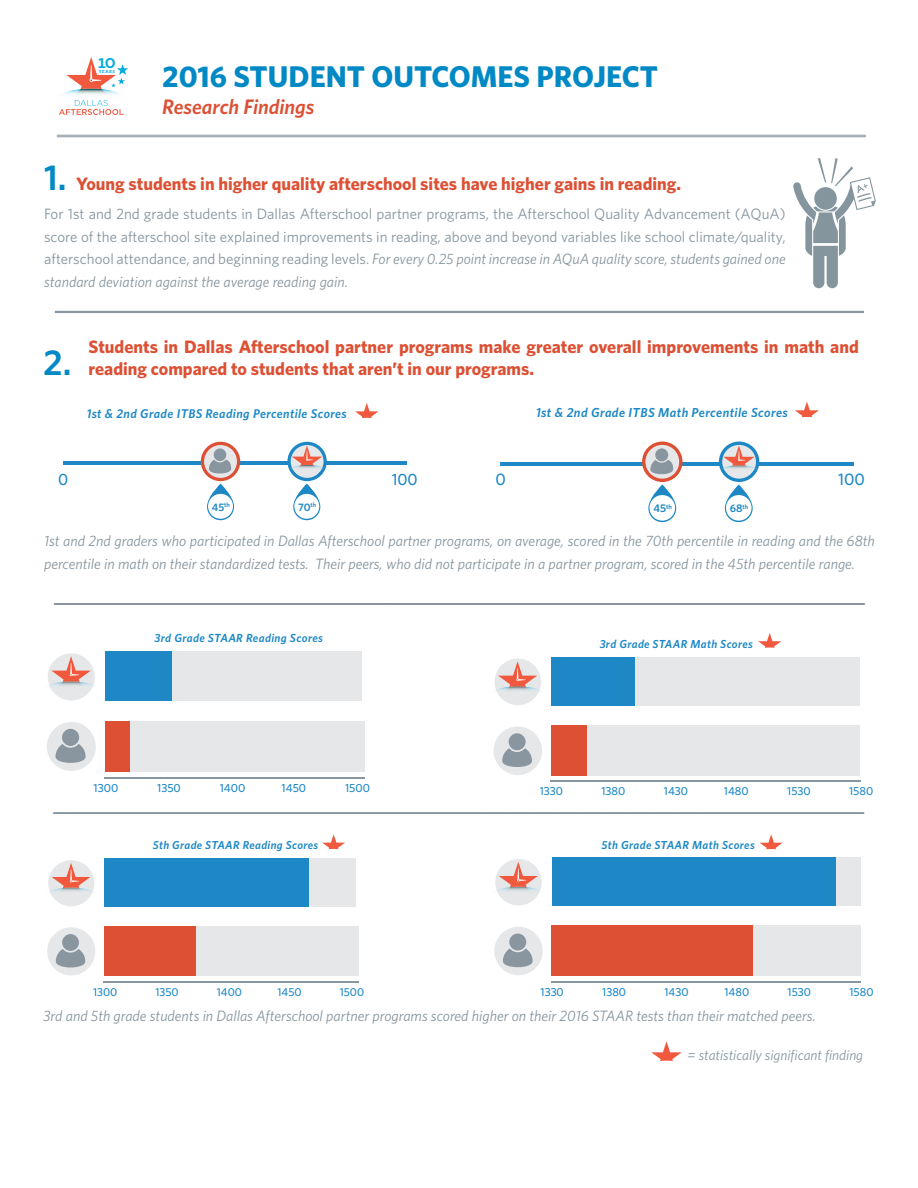
<style>
.page{position:relative;width:918px;height:1188px;background:#fff}
.page>*{position:absolute;margin:0;border:0;box-sizing:border-box;transform-origin:0 0}
.t1{font:600 36px "Whitney";color:#0089c4}
.t2{font:700 30px "Whitney";color:#0089c4}
.t3{font:italic 600 21px "Whitney";color:#dc5034}
.t4{font:700 18.9px "Archer";color:#00acdd}
.t5{font:700 18px/21.6px "Whitney";color:#dc5034}
.t6{font:500 16.8px "Whitney";color:#1d88c5}
.t7{font:500 16.35px "Whitney";color:#1d88c5}
.t8{font:15px/22.5px "Whitney";color:#85949e;text-align:justify}
.t9{font:italic 15px/22.5px "Whitney";color:#85949e}
.t10{font:italic 14.25px "Whitney";color:#85949e}
.t11{font:italic 600 13.05px "Whitney";letter-spacing:.03em;color:#1d88c5}
.t12{font:italic 600 12.75px "Whitney";letter-spacing:.03em;color:#1d88c5}
.t13{font:italic 600 11.7px "Whitney";letter-spacing:.03em;color:#1d88c5}
.t14{font:500 11.7px "Whitney";color:#1d88c5}
.t15{font:italic 600 11.55px "Whitney";letter-spacing:.03em;color:#1d88c5}
.t16{font:500 11.55px "Whitney";color:#1d88c5}
.t17{font:600 11.25px "Whitney";color:#1d88c5}
.t18{font:600 10.95px "Whitney";color:#1d88c5}
.t19{font:700 4.65px "Archer";letter-spacing:.11em;color:#00acdd}
.s1{font-weight:600;font-size:36px;color:#0089c4}
.s2{font-style:italic}
</style>
<div class="page">
<hr style="left:55px;top:311px;width:809px;height:2px;background:#8996a0">
<svg style="left:59px;top:57px;width:70px;height:58px"></svg>
<svg style="left:793px;top:158px;width:83px;height:130px"></svg>
<hr style="left:63px;top:462px;width:343px;height:3px;background:#1d88c5">
<svg style="left:287px;top:442px;width:40px;height:39px"></svg>
<svg style="left:201px;top:442px;width:39px;height:39px"></svg>
<svg style="left:355px;top:403px;width:24px;height:15px"></svg>
<svg style="left:207px;top:484px;width:27px;height:36px"></svg>
<div style="left:208px;top:494px;width:25px;height:25px;background:#fff;border-radius:50%"></div>
<svg style="left:293px;top:484px;width:27px;height:36px"></svg>
<div style="left:294px;top:494px;width:25px;height:25px;background:#fff;border-radius:50%"></div>
<hr style="left:500px;top:462px;width:353px;height:3px;background:#1d88c5">
<svg style="left:719px;top:442px;width:40px;height:40px"></svg>
<svg style="left:642px;top:442px;width:41px;height:40px"></svg>
<svg style="left:795px;top:402px;width:24px;height:15px"></svg>
<svg style="left:648px;top:485px;width:28px;height:37px"></svg>
<div style="left:650px;top:495px;width:25px;height:26px;background:#fff;border-radius:50%"></div>
<svg style="left:725px;top:485px;width:28px;height:37px"></svg>
<div style="left:726px;top:495px;width:26px;height:26px;background:#fff;border-radius:50%"></div>
<div style="left:551px;top:725px;width:309px;height:51px;background:#e6e7e9"></div>
<div style="left:551px;top:657px;width:309px;height:49px;background:#e6e7e9"></div>
<hr style="left:550px;top:780px;width:310px;height:2px;background:#8996a0">
<div style="left:551px;top:725px;width:36px;height:51px;background:#dd5033"></div>
<div style="left:551px;top:657px;width:83px;height:49px;background:#1d88c5"></div>
<div style="left:495px;top:659px;width:46px;height:46px;background:#e6e7e9;border-radius:50%"></div>
<img style="left:496px;top:688px;width:44px;height:17px">
<img style="left:500px;top:687px;width:36px;height:11px">
<svg style="left:498px;top:661px;width:39px;height:26px"></svg>
<div style="left:494px;top:726px;width:48px;height:49px;background:#e6e7e9;border-radius:50%"></div>
<div style="left:509px;top:733px;width:17px;height:17px;background:#8996a0;border-radius:50%"></div>
<svg style="left:502px;top:748px;width:30px;height:19px"></svg>
<svg style="left:758px;top:633px;width:23px;height:15px"></svg>
<div style="left:104px;top:926px;width:255px;height:50px;background:#e6e7e9"></div>
<div style="left:104px;top:858px;width:252px;height:49px;background:#e6e7e9"></div>
<div style="left:104px;top:926px;width:92px;height:50px;background:#dd5033"></div>
<div style="left:104px;top:858px;width:204px;height:49px;background:#1d88c5"></div>
<hr style="left:103px;top:982px;width:256px;height:1px;background:#8996a0">
<div style="left:48px;top:860px;width:46px;height:46px;background:#e6e7e9;border-radius:50%"></div>
<img style="left:50px;top:890px;width:43px;height:16px">
<img style="left:52px;top:889px;width:38px;height:10px">
<svg style="left:52px;top:863px;width:38px;height:26px"></svg>
<div style="left:47px;top:927px;width:48px;height:48px;background:#e6e7e9;border-radius:50%"></div>
<div style="left:62px;top:934px;width:17px;height:17px;background:#8996a0;border-radius:50%"></div>
<svg style="left:56px;top:949px;width:29px;height:19px"></svg>
<svg style="left:322px;top:834px;width:23px;height:15px"></svg>
<div style="left:105px;top:721px;width:260px;height:51px;background:#e6e7e9"></div>
<div style="left:105px;top:652px;width:257px;height:49px;background:#e6e7e9"></div>
<div style="left:105px;top:721px;width:25px;height:51px;background:#dd5033"></div>
<div style="left:105px;top:652px;width:67px;height:49px;background:#1d88c5"></div>
<hr style="left:104px;top:777px;width:261px;height:2px;background:#8996a0">
<div style="left:48px;top:653px;width:47px;height:47px;background:#e6e7e9;border-radius:50%"></div>
<img style="left:49px;top:684px;width:43px;height:16px">
<img style="left:53px;top:682px;width:36px;height:11px">
<svg style="left:51px;top:656px;width:40px;height:26px"></svg>
<svg style="left:47px;top:722px;width:49px;height:49px"></svg>
<div style="left:553px;top:925px;width:200px;height:50px;background:#dd5033"></div>
<div style="left:552px;top:926px;width:308px;height:50px;background:#e6e7e9"></div>
<div style="left:552px;top:857px;width:308px;height:49px;background:#e6e7e9"></div>
<div style="left:552px;top:926px;width:201px;height:50px;background:#dd5033"></div>
<div style="left:552px;top:857px;width:284px;height:49px;background:#1d88c5"></div>
<hr style="left:551px;top:981px;width:309px;height:2px;background:#8996a0">
<div style="left:495px;top:859px;width:47px;height:46px;background:#e6e7e9;border-radius:50%"></div>
<img style="left:497px;top:889px;width:43px;height:16px">
<img style="left:500px;top:888px;width:36px;height:10px">
<svg style="left:499px;top:862px;width:39px;height:26px"></svg>
<div style="left:494px;top:927px;width:49px;height:48px;background:#e6e7e9;border-radius:50%"></div>
<div style="left:509px;top:934px;width:17px;height:17px;background:#8996a0;border-radius:50%"></div>
<svg style="left:503px;top:948px;width:30px;height:20px"></svg>
<svg style="left:760px;top:834px;width:23px;height:15px"></svg>
<hr style="left:57px;top:135px;width:809px;height:1px;background:#8996a0">
<hr style="left:57px;top:136px;width:809px;height:1px;background:#8996a0">
<svg style="left:651px;top:1041px;width:31px;height:20px"></svg>
<svg style="left:53px;top:813px;width:811px;height:1px"></svg>
<hr style="left:54px;top:603px;width:811px;height:2px;background:#85949e">
<p class="t4" style="left:98px;top:47px;width:19px">10</p>
<p class="t19" style="left:99px;top:68px;width:18px">YEARS</p>
<p class="t2" style="left:162px;top:57px;width:497px">2016 STUDENT OUTCOMES PROJECT</p>
<p class="t3" style="left:162px;top:93px;width:154px">Research Findings</p>
<p class="t5" style="left:44px;top:173px;width:639px"><span class="s1">1.</span> Young students in higher quality afterschool sites have higher gains in reading.</p>
<p class="t8" style="left:44px;top:202px;width:743px">For 1st and 2nd grade students in Dallas Afterschool partner programs, the Afterschool Quality Advancement (AQuA) score of the afterschool site explained improvements in reading, above and beyond variables like school climate/quality, afterschool attendance, and beginning reading levels. <span class="s2">For every 0.25 point increase in AQuA quality score, students gained one standard deviation against the average reading gain.</span></p>
<p class="t1" style="left:43px;top:339px;width:30px">2.</p>
<p class="t5" style="left:88px;top:336px;width:772px">Students in Dallas Afterschool partner programs make greater overall improvements in math and reading compared to students that aren’t in our programs.</p>
<p class="t12" style="left:87px;top:405px;width:261px">1st &amp; 2nd Grade ITBS Reading Percentile Scores</p>
<p class="t11" style="left:536px;top:404px;width:253px">1st &amp; 2nd Grade ITBS Math Percentile Scores</p>
<p class="t7" style="left:58px;top:468px;width:12px">0</p>
<p class="t7" style="left:392px;top:468px;width:28px">100</p>
<p class="t18" style="left:212px;top:500px;width:20px">45<sup>th</sup></p>
<p class="t18" style="left:298px;top:500px;width:20px">70<sup>th</sup></p>
<p class="t6" style="left:496px;top:469px;width:12px">0</p>
<p class="t6" style="left:838px;top:469px;width:28px">100</p>
<p class="t17" style="left:653px;top:501px;width:20px">45<sup>th</sup></p>
<p class="t17" style="left:730px;top:501px;width:20px">68<sup>th</sup></p>
<p class="t9" style="left:44px;top:530px;width:832px">1st and 2nd graders who participated in Dallas Afterschool partner programs, on average, scored in the 70th percentile in reading and the 68th percentile in math on their standardized tests. Their peers, who did not participate in a partner program, scored in the 45th percentile range.</p>
<p class="t13" style="left:155px;top:630px;width:170px">3rd Grade STAAR Reading Scores</p>
<p class="t13" style="left:600px;top:636px;width:155px">3rd Grade STAAR Math Scores</p>
<p class="t14" style="left:94px;top:780px;width:26px">1300</p>
<p class="t14" style="left:157px;top:780px;width:25px">1350</p>
<p class="t14" style="left:220px;top:780px;width:27px">1400</p>
<p class="t14" style="left:282px;top:780px;width:26px">1450</p>
<p class="t14" style="left:345px;top:780px;width:26px">1500</p>
<p class="t14" style="left:540px;top:783px;width:25px">1330</p>
<p class="t14" style="left:601px;top:783px;width:25px">1380</p>
<p class="t14" style="left:664px;top:783px;width:26px">1430</p>
<p class="t14" style="left:724px;top:783px;width:26px">1480</p>
<p class="t14" style="left:787px;top:783px;width:25px">1530</p>
<p class="t14" style="left:849px;top:783px;width:26px">1580</p>
<p class="t15" style="left:153px;top:837px;width:167px">5th Grade STAAR Reading Scores</p>
<p class="t13" style="left:602px;top:837px;width:155px">5th Grade STAAR Math Scores</p>
<p class="t16" style="left:93px;top:984px;width:26px">1300</p>
<p class="t16" style="left:156px;top:984px;width:25px">1350</p>
<p class="t16" style="left:217px;top:984px;width:27px">1400</p>
<p class="t16" style="left:278px;top:984px;width:26px">1450</p>
<p class="t16" style="left:340px;top:984px;width:26px">1500</p>
<p class="t14" style="left:541px;top:984px;width:25px">1330</p>
<p class="t14" style="left:602px;top:984px;width:25px">1380</p>
<p class="t14" style="left:665px;top:984px;width:26px">1430</p>
<p class="t14" style="left:724px;top:984px;width:26px">1480</p>
<p class="t14" style="left:788px;top:984px;width:25px">1530</p>
<p class="t14" style="left:849px;top:984px;width:26px">1580</p>
<p class="t9" style="left:43px;top:1005px;width:774px">3rd and 5th grade students in Dallas Afterschool partner programs scored higher on their 2016 STAAR tests than their matched peers.</p>
<p class="t10" style="left:687px;top:1046px;width:178px">= statistically significant finding</p>
</div>
